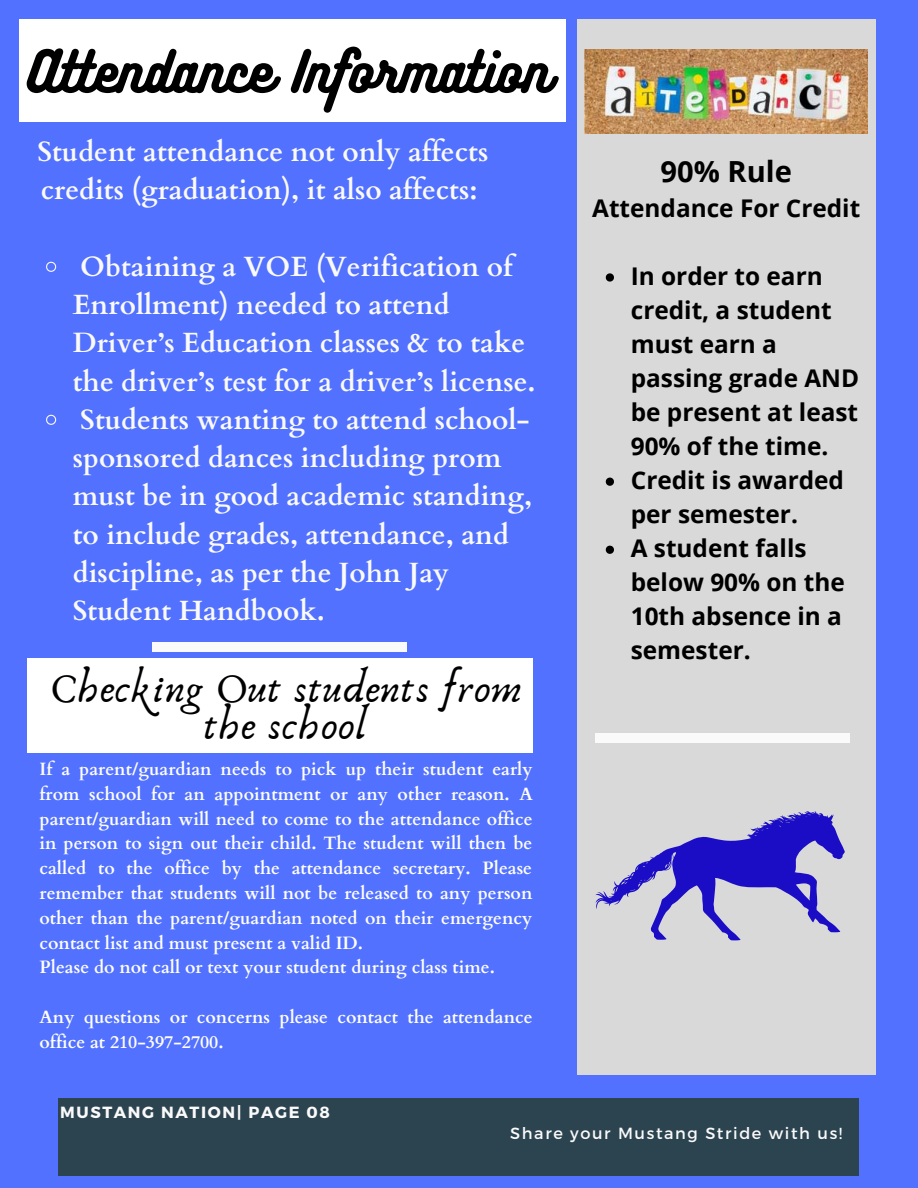
<style>
.page{position:relative;width:918px;height:1188px;background:#5271ff}
.page>*{position:absolute;margin:0;border:0;box-sizing:border-box;transform-origin:0 0}
.t1{font:51px "Bukhari Script";color:#000}
.t2{font:42px/37.2px "Anaktoria";letter-spacing:.025em;color:#000;text-align:center}
.t3{font:700 29.1px "Open Sans";color:#000}
.t4{font:700 27.9px/38.2px "Cardo";color:#fafafa}
.t5{font:700 24.45px/34px "Open Sans";color:#000}
.t6{font:700 17.85px/24.8px "Cardo";color:#fefefe}
.t7{font:16.2px "Montserrat";letter-spacing:.1em;color:#fafafa}
.t8{font:700 16.2px "Montserrat";letter-spacing:.1em;color:#fafafa}
.s1{color:#fafafa}
</style>
<div class="page">
<div style="left:58px;top:1099px;width:801px;height:76px;background:#2c4450"></div>
<div style="left:577px;top:19px;width:298px;height:1055px;background:#d9d9d9"></div>
<div style="left:595px;top:733px;width:255px;height:9px;background:#fafafa"></div>
<svg style="left:46px;top:261px;width:11px;height:11px"></svg>
<svg style="left:46px;top:414px;width:11px;height:11px"></svg>
<div style="left:153px;top:643px;width:254px;height:9px;background:#fafafa"></div>
<img style="left:585px;top:49px;width:282px;height:85px">
<div style="left:27px;top:658px;width:505px;height:95px;background:#fff"></div>
<div style="left:19px;top:19px;width:547px;height:102px;background:#fff"></div>
<svg style="left:595px;top:811px;width:250px;height:129px"></svg>
<svg style="left:606px;top:273px;width:8px;height:9px"></svg>
<svg style="left:606px;top:478px;width:8px;height:8px"></svg>
<svg style="left:606px;top:546px;width:8px;height:8px"></svg>
<h1 class="t1" style="left:28px;top:46px;width:524px">Attendance Information</h1>
<h3 class="t4" style="left:37px;top:131px;width:453px">Student attendance not only affects credits (graduation), it also affects:</h3>
<p class="t4" style="left:73px;top:245px;width:464px">Obtaining a VOE (Verification of<br>Enrollment) needed to attend<br>Driver’s Education classes &amp; to take the driver’s test for a driver’s license.<br>Students wanting to attend school&shy;sponsored dances including prom must be in good academic standing, to include grades, attendance, and discipline, as per the John Jay<br>Student Handbook.</p>
<h2 class="t2" style="left:51px;top:671px;width:472px">Checking Out students from the school</h2>
<p class="t6" style="left:40px;top:755px;width:495px"><span class="s1">If</span> a parent/guardian needs to pick up their student early from school for an appointment or any other reason. A parent/guardian will need to come to the attendance office in person to sign out their child. The student will then be called to the office by the attendance secretary. Please remember that students will not be released to any person other than the parent/guardian noted on their emergency contact list and must present a valid ID.<br>Please do not call or text your student during class time.</p>
<p class="t6" style="left:40px;top:1003px;width:495px">Any questions or concerns please contact the attendance office at 210-397-2700.</p>
<p class="t8" style="left:60px;top:1102px;width:271px">MUSTANG NATION| PAGE 08</p>
<h3 class="t3" style="left:661px;top:151px;width:133px">90% Rule</h3>
<h3 class="t5" style="left:592px;top:191px;width:270px">Attendance For Credit</h3>
<h3 class="t5" style="left:631px;top:259px;width:230px">In order to earn credit, a student must earn a passing grade AND be present at least<br>90% of the time.<br>Credit is awarded per semester.<br>A student falls below 90% on the<br>10th absence in a semester.</h3>
<p class="t7" style="left:510px;top:1124px;width:334px">Share your Mustang Stride with us!</p>
</div>
